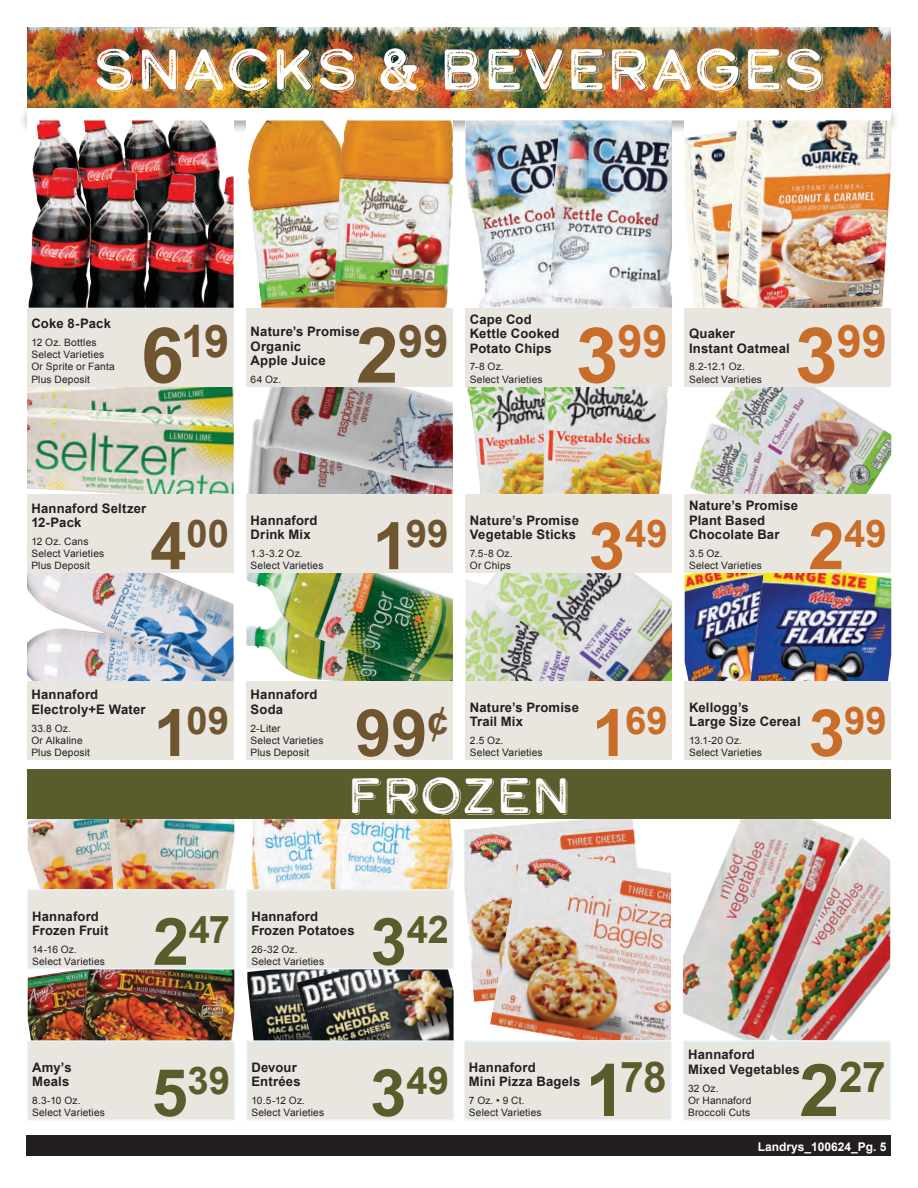
<style>
.page{position:relative;width:918px;height:1188px;background:#fff}
.page>*{position:absolute;margin:0;border:0;box-sizing:border-box;transform-origin:0 0}
.t1{font:700 65.55px "Arial";color:#6f5631}
.t2{font:57px "Calder Dark Grit Shadow";color:#fff}
.t3{font:49.5px "Calder Dark Grit Shadow";color:#fff}
.t4{font:700 45px "Arial";color:#6f5631}
.t5{font:700 45px "Arial";color:#c86d2a}
.t6{font:700 42.45px "Arial";color:#5b5c2b}
.t7{font:700 38.1px "Arial";letter-spacing:.005em;color:#c86d2a}
.t8{font:700 38.1px "Arial";letter-spacing:-.005em;color:#5b5c2b}
.t9{font:700 38.1px "Arial";color:#6f5631}
.t10{font:700 13.05px/14.5px "Arial";letter-spacing:.015em;color:#231f20}
.t11{font:700 12px "Arial";color:#fff}
.t12{font:10.2px/12.1px "Arial";letter-spacing:.02em;color:#231f20}
.s1{font-size:77.1px}
.s2{font-size:65.55px}
.s3{font-size:72.75px}
</style>
<div class="page">
<div style="left:27px;top:770px;width:864px;height:49px;background:#5b5c2b"></div>
<div style="left:27px;top:1136px;width:864px;height:20px;background:#231f20"></div>
<div style="left:19px;top:107px;width:879px;height:27px;background:#231f20;opacity:.35"></div>
<div style="left:27px;top:108px;width:864px;height:12px;background:#fff"></div>
<img style="left:27px;top:27px;width:864px;height:81px">
<img style="left:27px;top:120px;width:207px;height:48px">
<img style="left:32px;top:120px;width:143px;height:48px">
<img style="left:28px;top:168px;width:206px;height:140px">
<img style="left:27px;top:386px;width:207px;height:21px">
<img style="left:27px;top:407px;width:207px;height:87px">
<img style="left:27px;top:573px;width:207px;height:108px">
<div style="left:27px;top:308px;width:207px;height:78px;background:#e9e5df"></div>
<div style="left:27px;top:494px;width:207px;height:79px;background:#e9e5df"></div>
<div style="left:27px;top:681px;width:207px;height:79px;background:#e9e5df"></div>
<img style="left:248px;top:120px;width:86px;height:188px">
<img style="left:334px;top:120px;width:119px;height:188px">
<img style="left:246px;top:386px;width:207px;height:108px">
<img style="left:246px;top:573px;width:207px;height:107px">
<div style="left:246px;top:308px;width:207px;height:78px;background:#e9e5df"></div>
<div style="left:246px;top:494px;width:207px;height:79px;background:#e9e5df"></div>
<div style="left:246px;top:681px;width:207px;height:79px;background:#e9e5df"></div>
<img style="left:465px;top:120px;width:69px;height:188px">
<img style="left:534px;top:120px;width:138px;height:188px">
<img style="left:467px;top:386px;width:75px;height:108px">
<img style="left:542px;top:386px;width:127px;height:108px">
<svg style="left:465px;top:573px;width:207px;height:108px"></svg>
<img style="left:465px;top:600px;width:193px;height:81px">
<img style="left:481px;top:573px;width:85px;height:80px">
<div style="left:465px;top:308px;width:207px;height:78px;background:#e9e5df"></div>
<div style="left:465px;top:494px;width:207px;height:79px;background:#e9e5df"></div>
<div style="left:465px;top:681px;width:207px;height:79px;background:#e9e5df"></div>
<img style="left:685px;top:124px;width:41px;height:184px">
<img style="left:726px;top:120px;width:165px;height:188px">
<img style="left:686px;top:386px;width:205px;height:108px">
<img style="left:685px;top:573px;width:65px;height:108px">
<img style="left:750px;top:573px;width:141px;height:108px">
<div style="left:685px;top:308px;width:206px;height:78px;background:#e9e5df"></div>
<div style="left:685px;top:494px;width:206px;height:79px;background:#e9e5df"></div>
<div style="left:685px;top:681px;width:206px;height:79px;background:#e9e5df"></div>
<img style="left:683px;top:819px;width:207px;height:221px">
<img style="left:464px;top:819px;width:172px;height:183px">
<img style="left:490px;top:847px;width:181px;height:193px">
<div style="left:464px;top:1040px;width:208px;height:80px;background:#e9e5df;border:1px solid #e5f5fc"></div>
<div style="left:683px;top:1040px;width:208px;height:80px;background:#e9e5df;border:1px solid #e5f5fc"></div>
<img style="left:28px;top:819px;width:81px;height:70px">
<img style="left:109px;top:819px;width:125px;height:70px">
<img style="left:28px;top:969px;width:53px;height:71px">
<img style="left:81px;top:969px;width:153px;height:71px">
<img style="left:251px;top:819px;width:79px;height:70px">
<img style="left:330px;top:819px;width:123px;height:70px">
<img style="left:247px;top:969px;width:49px;height:71px">
<img style="left:296px;top:969px;width:158px;height:71px">
<div style="left:27px;top:889px;width:208px;height:80px;background:#e9e5df;border:1px solid #e5f5fc"></div>
<div style="left:27px;top:1040px;width:208px;height:80px;background:#e9e5df;border:1px solid #e5f5fc"></div>
<div style="left:246px;top:889px;width:208px;height:80px;background:#e9e5df;border:1px solid #e5f5fc"></div>
<div style="left:246px;top:1040px;width:208px;height:80px;background:#e9e5df;border:1px solid #e5f5fc"></div>
<h2 class="t2" style="left:92px;top:30px;width:735px">SNACKS &amp; BEVERAGES</h2>
<p class="t10" style="left:31px;top:317px;width:81px">Coke 8-Pack</p>
<p class="t12" style="left:31px;top:336px;width:85px">12 Oz. Bottles<br>Select Varieties<br>Or Sprite or Fanta<br>Plus Deposit</p>
<h3 class="t4" style="left:141px;top:311px;width:90px"><span class="s1">6</span>19</h3>
<h3 class="t4" style="left:356px;top:311px;width:94px"><span class="s1">2</span>99</h3>
<p class="t10" style="left:251px;top:325px;width:111px">Nature’s Promise<br>Organic<br>Apple Juice</p>
<p class="t12" style="left:251px;top:373px;width:32px">64 Oz.</p>
<p class="t10" style="left:470px;top:312px;width:91px">Cape Cod<br>Kettle Cooked<br>Potato Chips</p>
<p class="t12" style="left:470px;top:361px;width:74px">7-8 Oz.<br>Select Varieties</p>
<h3 class="t5" style="left:576px;top:311px;width:93px"><span class="s1">3</span>99</h3>
<p class="t10" style="left:689px;top:327px;width:102px">Quaker<br>Instant Oatmeal</p>
<p class="t12" style="left:689px;top:361px;width:74px">8.2-12.1 Oz.<br>Select Varieties</p>
<h3 class="t5" style="left:795px;top:311px;width:93px"><span class="s1">3</span>99</h3>
<p class="t10" style="left:31px;top:501px;width:116px">Hannaford Seltzer<br>12-Pack</p>
<p class="t12" style="left:31px;top:535px;width:74px">12 Oz. Cans<br>Select Varieties<br>Plus Deposit</p>
<h3 class="t9" style="left:150px;top:509px;width:80px"><span class="s2">4</span>00</h3>
<p class="t10" style="left:251px;top:513px;width:68px">Hannaford<br>Drink Mix</p>
<p class="t12" style="left:251px;top:547px;width:74px">1.3-3.2 Oz.<br>Select Varieties</p>
<h3 class="t9" style="left:373px;top:509px;width:77px"><span class="s2">1</span>99</h3>
<p class="t10" style="left:470px;top:513px;width:111px">Nature’s Promise<br>Vegetable Sticks</p>
<p class="t12" style="left:470px;top:547px;width:44px">7.5-8 Oz.<br>Or Chips</p>
<h3 class="t7" style="left:588px;top:509px;width:81px"><span class="s2">3</span>49</h3>
<p class="t10" style="left:689px;top:499px;width:111px">Nature’s Promise<br>Plant Based<br>Chocolate Bar</p>
<p class="t12" style="left:689px;top:547px;width:74px">3.5 Oz.<br>Select Varieties</p>
<h3 class="t7" style="left:808px;top:509px;width:80px"><span class="s2">2</span>49</h3>
<p class="t10" style="left:31px;top:688px;width:116px">Hannaford<br>Electroly+E Water</p>
<p class="t12" style="left:31px;top:722px;width:60px">33.8 Oz.<br>Or Alkaline<br>Plus Deposit</p>
<h3 class="t9" style="left:153px;top:696px;width:77px"><span class="s2">1</span>09</h3>
<p class="t10" style="left:251px;top:688px;width:68px">Hannaford<br>Soda</p>
<p class="t12" style="left:251px;top:722px;width:74px">2-Liter<br>Select Varieties<br>Plus Deposit</p>
<h1 class="t1" style="left:355px;top:690px;width:95px">99<sup>¢</sup></h1>
<p class="t10" style="left:470px;top:700px;width:111px">Nature’s Promise<br>Trail Mix</p>
<p class="t12" style="left:470px;top:734px;width:74px">2.5 Oz.<br>Select Varieties</p>
<h3 class="t3" style="left:347px;top:761px;width:226px">FROZEN</h3>
<h3 class="t7" style="left:592px;top:696px;width:77px"><span class="s2">1</span>69</h3>
<p class="t10" style="left:689px;top:700px;width:113px">Kellogg’s<br>Large Size Cereal</p>
<p class="t12" style="left:689px;top:734px;width:74px">13.1-20 Oz.<br>Select Varieties</p>
<h3 class="t7" style="left:809px;top:696px;width:80px"><span class="s2">3</span>99</h3>
<p class="t10" style="left:32px;top:909px;width:78px">Hannaford<br>Frozen Fruit</p>
<p class="t12" style="left:32px;top:943px;width:74px">14-16 Oz.<br>Select Varieties</p>
<p class="t10" style="left:32px;top:1060px;width:41px">Amy’s<br>Meals</p>
<p class="t12" style="left:32px;top:1094px;width:74px">8.3-10 Oz.<br>Select Varieties</p>
<h3 class="t8" style="left:153px;top:905px;width:79px"><span class="s2">2</span>47</h3>
<p class="t10" style="left:251px;top:909px;width:105px">Hannaford<br>Frozen Potatoes</p>
<p class="t12" style="left:251px;top:943px;width:74px">26-32 Oz.<br>Select Varieties</p>
<h3 class="t8" style="left:370px;top:905px;width:80px"><span class="s2">3</span>42</h3>
<h3 class="t8" style="left:151px;top:1056px;width:80px"><span class="s2">5</span>39</h3>
<p class="t10" style="left:251px;top:1060px;width:51px">Devour<br>Entrées</p>
<p class="t12" style="left:251px;top:1094px;width:74px">10.5-12 Oz.<br>Select Varieties</p>
<h3 class="t8" style="left:370px;top:1056px;width:81px"><span class="s2">3</span>49</h3>
<p class="t10" style="left:469px;top:1060px;width:113px">Hannaford<br>Mini Pizza Bagels</p>
<p class="t12" style="left:469px;top:1094px;width:74px">7 Oz. • 9 Ct.<br>Select Varieties</p>
<h3 class="t6" style="left:585px;top:1049px;width:83px"><span class="s3">1</span>78</h3>
<p class="t10" style="left:688px;top:1048px;width:113px">Hannaford<br>Mixed Vegetables</p>
<p class="t12" style="left:688px;top:1082px;width:65px">32 Oz.<br>Or Hannaford<br>Broccoli Cuts</p>
<h3 class="t6" style="left:799px;top:1049px;width:88px"><span class="s3">2</span>27</h3>
<p class="t11" style="left:758px;top:1138px;width:130px">Landrys_100624_Pg. 5</p>
</div>
